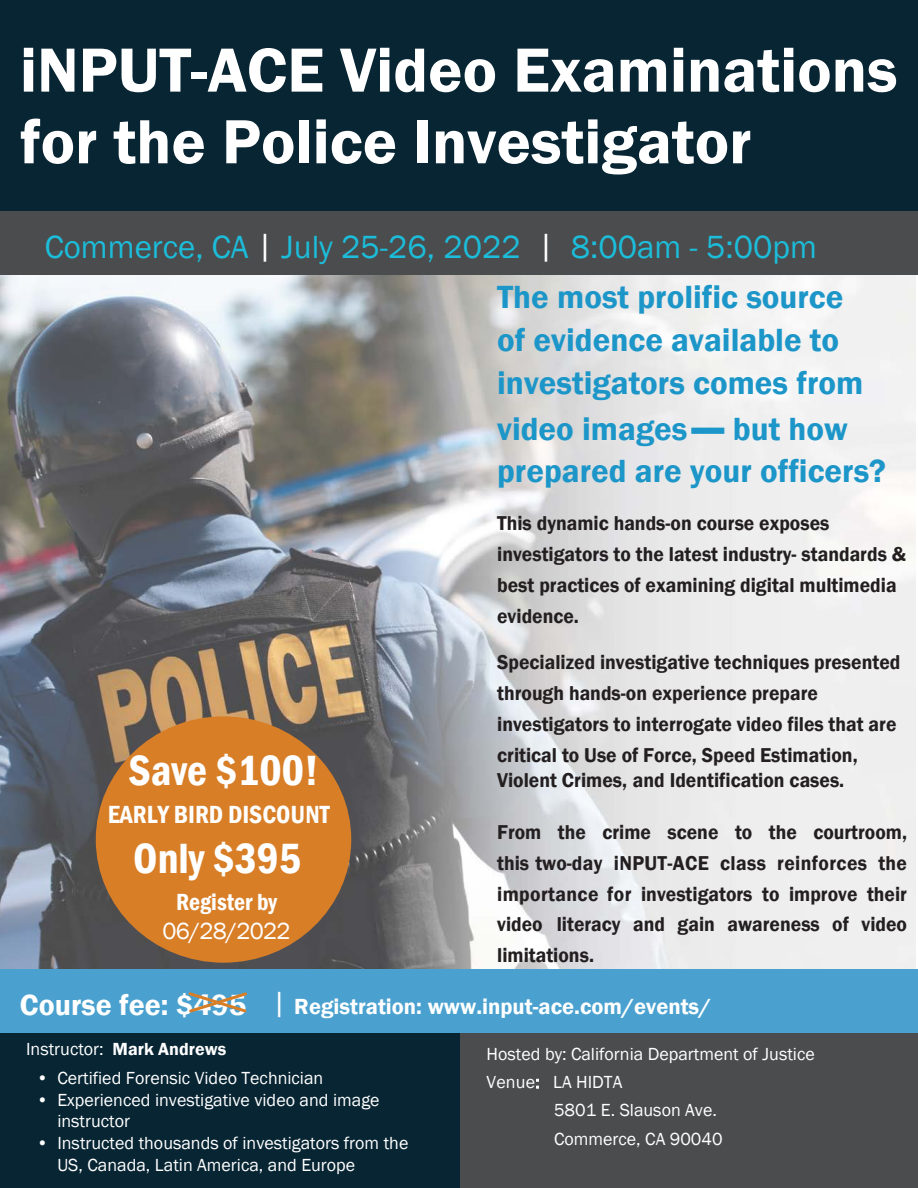
<style>
.page{position:relative;width:918px;height:1188px;background:#fff}
.page>*{position:absolute;margin:0;border:0;box-sizing:border-box;transform-origin:0 0}
.t1{font:600 64.5px/71.7px "Franklin Gothic";color:#fff}
.t2{font:600 condensed 43.5px "Franklin Gothic";color:#fff}
.t3{font:600 33px/43.2px "Franklin Gothic";color:#1c96c8}
.t4{font:33px "Franklin Gothic";color:#1cbdda}
.t5{font:600 condensed 25.5px "Franklin Gothic";color:#fff}
.t6{font:600 condensed 24px/28.8px "Franklin Gothic";color:#fff;text-align:center}
.t7{font:22.5px "Franklin Gothic Demi";color:#fff}
.t8{font:600 20.7px/30.9px "Franklin Gothic";color:#231f20;scale:.95 1}
.t9{font:18px/21.6px "Franklin Gothic";color:#fff}
.s1{color:#fff}
.s2{font-weight:400;font-stretch:normal}
.s3{font-family:"Franklin Gothic Demi";font-weight:400}
.s4{font-family:"Franklin Gothic";font-weight:600;font-size:30px}
.s5{font-family:"Franklin Gothic";font-size:30px}
.s6{font-family:"Franklin Gothic";font-weight:600}
.s7{font-weight:600}
.s8{font-style:inherit}
</style>
<div class="page">
<img style="left:0;top:275px;width:916px;height:694px">
<div style="left:0;top:0;width:918px;height:269px;background:#082533"></div>
<div style="left:0;top:212px;width:918px;height:63px;background:#4b4c4d"></div>
<div style="left:0;top:1033px;width:918px;height:155px;background:#082533"></div>
<div style="left:460px;top:1033px;width:458px;height:155px;background:#4b4c4d"></div>
<div style="left:0;top:969px;width:918px;height:64px;background:#4aa1cf"></div>
<svg style="left:188px;top:992px;width:59px;height:21px"></svg>
<div style="left:96px;top:716px;width:255px;height:247px;background:#d87e27;border-radius:50%"></div>
<p class="t1" style="left:20px;top:35px;width:879px">iNPUT-ACE Video Examinations for the Police Investigator</p>
<p class="t4" style="left:45px;top:226px;width:774px">Commerce, CA <span class="s1">|</span> July 25-26, 2022 <span class="s1">|</span> 8:00am - 5:00pm</p>
<p class="t2" style="left:129px;top:741px;width:192px">Save $100!</p>
<p class="t5" style="left:108px;top:798px;width:223px">EARLY BIRD DISCOUNT</p>
<p class="t2" style="left:133px;top:829px;width:170px">Only $395</p>
<p class="t6" style="left:163px;top:887px;width:130px">Register by<br><span class="s2">06/28</span><span class="s2">/202</span><span class="s2">2</span></p>
<p class="t3" style="left:497px;top:276px;width:368px">The most prolific source of evidence available to investigators comes from</p>
<p class="t3" style="left:497px;top:409px;width:390px;line-height:41.7px">video images▬ but how prepared are your officers?</p>
<p class="t8" style="left:497px;top:508px;width:432px">This dynamic hands-on course exposes investigators to the latest industry- standards &amp; best practices of examining digital multimedia evidence.</p>
<p class="t8" style="left:497px;top:647px;width:426px">Specialized investigative techniques presented through hands-on experience prepare investigators to interrogate video <span class="s3">files</span> that are critical to Use of Force, Speed Estimation,</p>
<p class="t8" style="left:497px;top:764px;width:367px">Violent Crimes, and Identification cases.</p>
<p class="t8" style="left:497px;top:817px;width:433px;text-align:justify">From the crime scene to the courtroom, this two<span class="s3">-</span>day iNPUT-ACE class <span class="s3">reinforces the importance for i</span>nvestigator<span class="s3">s to improve their video</span> literacy and <span class="s3">gain</span> awareness of <span class="s3">video </span>limitations<span class="s3">.</span></p>
<p class="t7" style="left:20px;top:992px;width:693px"><span class="s4">Course fee: $495</span> <span class="s5">|</span> <span class="s6">Registration: www.</span>input-ace.com/events/</p>
<p class="t9" style="left:26px;top:1038px;width:202px">Instructor: <span class="s7">Mark Andrews</span></p>
<p class="t9" style="left:36px;top:1068px;width:288px">• Certified Forensic Video <span class="s8">Technician</span></p>
<p class="t9" style="left:57px;top:1089px;width:324px;text-indent:-21px">• Experienced investigative video and image instructor</p>
<p class="t9" style="left:57px;top:1133px;width:353px;text-indent:-21px">• Instructed <span class="s8">thousands</span> of investigators from the<br>US, Canada, Latin America, and <span class="s8">Europe</span></p>
<p class="t9" style="left:487px;top:1043px;width:330px">Hosted by: California Department of Justice</p>
<p class="t9" style="left:487px;top:1072px;width:137px"><span class="s8">Venue:</span> LA HIDTA</p>
<p class="t9" style="left:554px;top:1100px;width:164px">5801 E. Slauson Ave.</p>
<p class="t9" style="left:554px;top:1128px;width:170px">Commerce, CA 90040</p>
</div>
